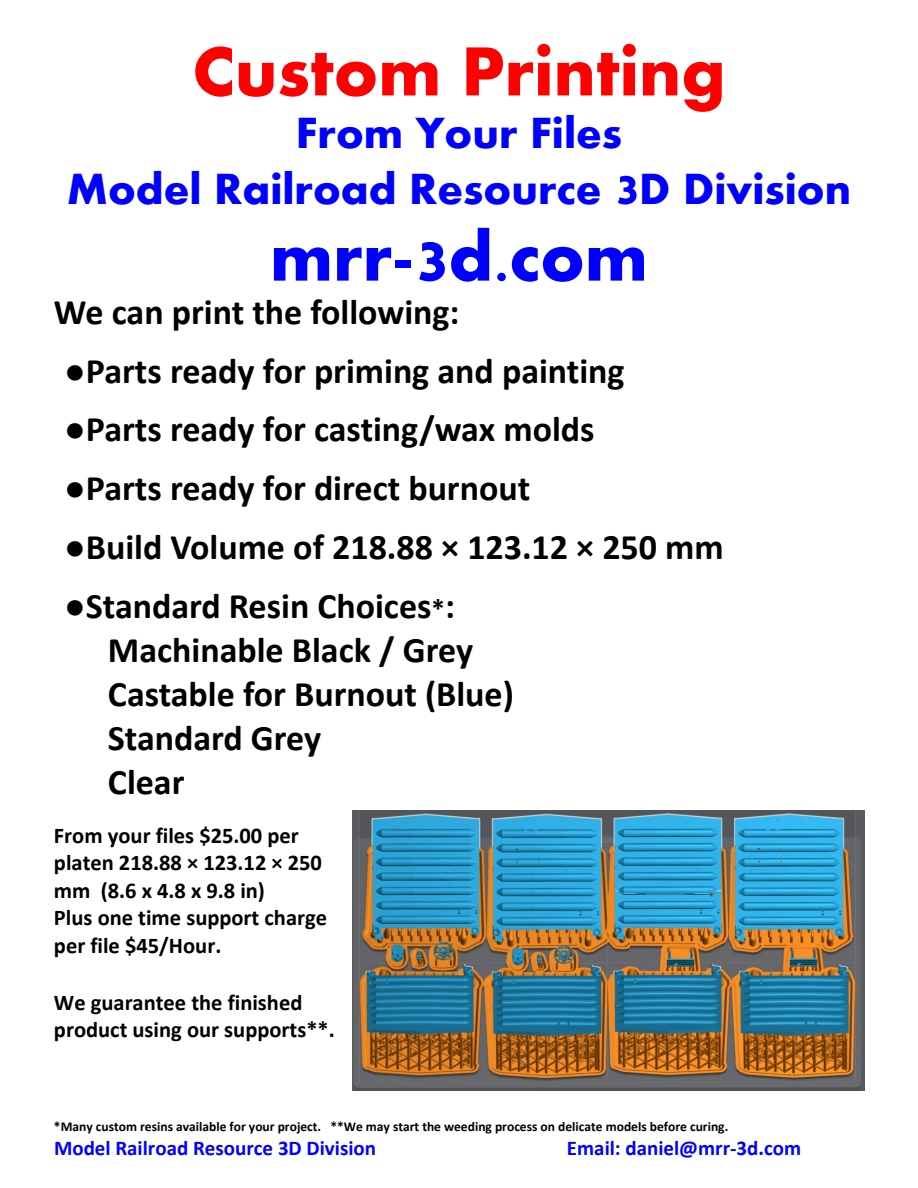
<style>
.page{position:relative;width:918px;height:1188px;background:#fff}
.page>*{position:absolute;margin:0;border:0;box-sizing:border-box;transform-origin:0 0}
.t1{font:700 72px "Aharoni";color:#f00}
.t2{font:700 72px "Aharoni";color:#00f}
.t3{font:700 45px/56.1px "Aharoni";color:#00f;text-align:center}
.t4{font:700 36px/44px "Calibri";color:#000}
.t5{font:700 22.5px/27.5px "Calibri";color:#000}
.t6{font:700 21px "Calibri";color:#00f}
.t7{font:700 13.5px "Calibri";color:#000}
.s1{font-size:60px}
.s2{font-size:82.5px}
.s3{font-family:"Times New Roman"}
.s4{font-size:27px}
</style>
<div class="page">
<img style="left:353px;top:810px;width:511px;height:280px">
<h1 class="t1" style="left:192px;top:43px;width:535px">Custom Printing</h1>
<p class="t3" style="left:67px;top:109px;width:786px">From Your Files<br>Model Railroad Resource <span class="s1">3</span>D Division</p>
<h1 class="t2" style="left:270px;top:228px;width:379px">mrr-<span class="s2">3</span>d.com</h1>
<p class="t4" style="left:54px;top:293px;width:407px">We can print the following:</p>
<p class="t4" style="left:64px;top:352px;width:562px"><span class="s3">●</span>Parts ready for priming and painting</p>
<p class="t4" style="left:64px;top:411px;width:532px"><span class="s3">●</span>Parts ready for casting/wax molds</p>
<p class="t4" style="left:64px;top:469px;width:468px"><span class="s3">●</span>Parts ready for direct burnout</p>
<p class="t4" style="left:64px;top:528px;width:661px"><span class="s3">●</span>Build Volume of 218.88 × 123.12 × 250 mm</p>
<p class="t4" style="left:108px;top:587px;width:407px;text-indent:-44px"><span class="s3">●</span>Standard Resin Choices<span class="s4">*</span>:<br>Machinable Black / Grey<br>Castable for Burnout (Blue)<br>Standard Grey<br>Clear</p>
<p class="t5" style="left:54px;top:824px;width:275px">From your files $25.00 per platen 218.88 × 123.12 × 250 mm (8.6 x 4.8 x 9.8 in)<br>Plus one time support charge per file $45/Hour.</p>
<p class="t5" style="left:54px;top:990px;width:282px">We guarantee the finished product using our supports**.</p>
<p class="t7" style="left:54px;top:1121px;width:676px">*Many custom resins available for your project. **We may start the weeding process on delicate models before curing.</p>
<p class="t6" style="left:54px;top:1139px;width:324px">Model Railroad Resource 3D Division</p>
<p class="t6" style="left:567px;top:1139px;width:236px">Email: daniel@mrr-3d.com</p>
</div>
